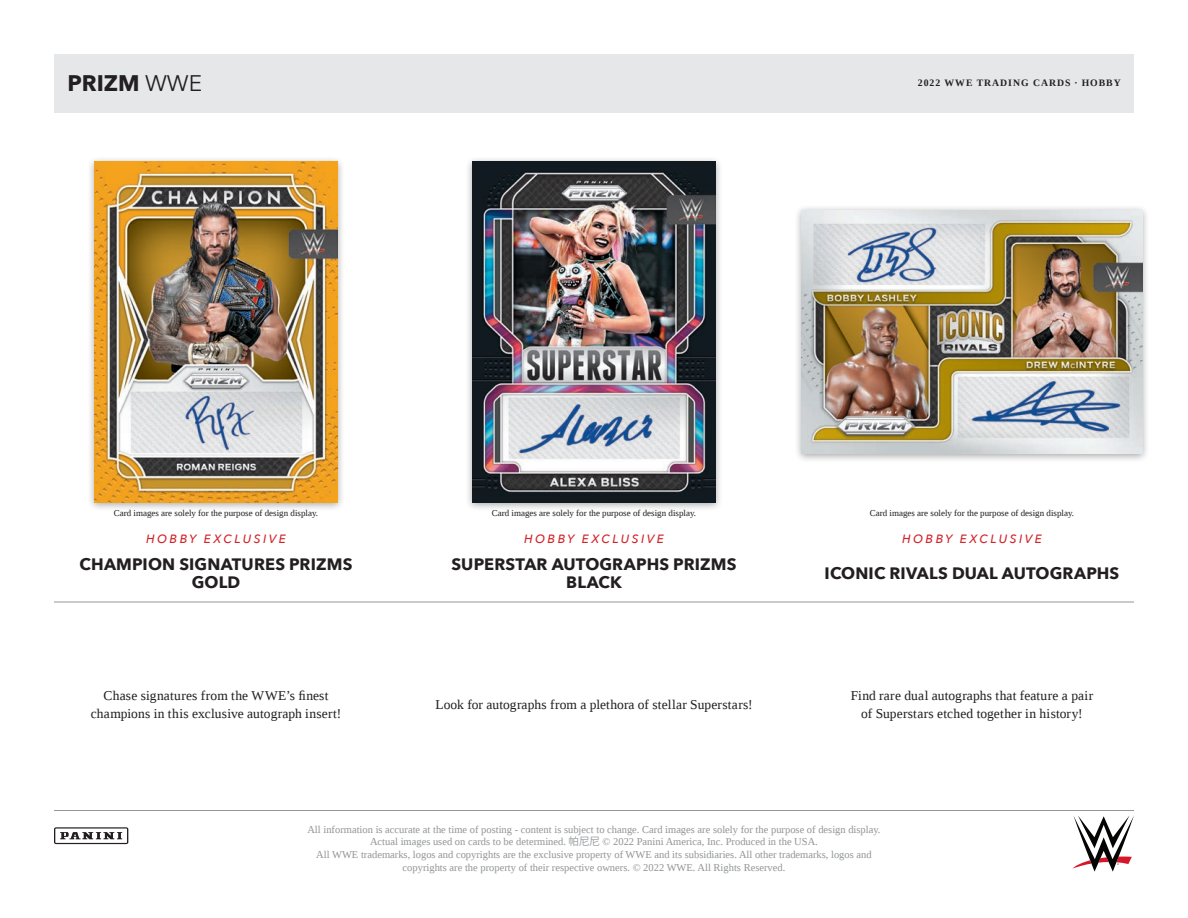
<style>
.page{position:relative;width:1188px;height:918px;background:#fff}
.page>*{position:absolute;margin:0;border:0;box-sizing:border-box;transform-origin:0 0}
.t1{font:700 22.5px "Avenir Next";color:#231f20}
.t2{font:700 16.5px/18px "Avenir Next";letter-spacing:.01em;color:#231f20;text-align:center}
.t3{font:13.5px/18px "Liberation Serif";letter-spacing:.01em;color:#231f20;text-align:center}
.t4{font:italic 500 12px "Avenir Next";letter-spacing:.205em;color:#d1232a}
.t5{font:10.5px/12.6px "Liberation Serif";color:#939598;text-align:center}
.t6{font:700 9.75px "Liberation Serif";letter-spacing:.1em;color:#231f20}
.t7{font:9px "Liberation Serif";color:#231f20}
.s1{font-weight:400}
.s2{font-family:"Koz Go Pr 6 N"}
</style>
<div class="page">
<hr style="left:54px;top:602px;width:1080px;height:1px;background:#939598">
<div style="left:87px;top:156px;width:258px;height:356px;background:#231f20;opacity:.4"></div>
<img style="left:94px;top:162px;width:243px;height:340px">
<div style="left:465px;top:156px;width:258px;height:356px;background:#231f20;opacity:.4"></div>
<img style="left:472px;top:162px;width:244px;height:340px">
<div style="left:795px;top:205px;width:355px;height:258px;background:#231f20;opacity:.4"></div>
<img style="left:802px;top:210px;width:340px;height:243px">
<hr style="left:54px;top:810px;width:1080px;height:1px;background:#939598">
<svg style="left:54px;top:827px;width:74px;height:17px"></svg>
<svg style="left:1072px;top:815px;width:62px;height:57px"></svg>
<div style="left:54px;top:54px;width:1080px;height:58px;background:#e6e7e9"></div>
<p class="t1" style="left:68px;top:64px;width:136px">PRIZM <span class="s1">WWE</span></p>
<p class="t6" style="left:918px;top:77px;width:204px">2022 WWE TRADING CARDS · HOBBY</p>
<p class="t7" style="left:114px;top:507px;width:206px">Card images are solely for the purpose of design display.</p>
<p class="t7" style="left:492px;top:507px;width:206px">Card images are solely for the purpose of design display.</p>
<p class="t7" style="left:870px;top:507px;width:206px">Card images are solely for the purpose of design display.</p>
<p class="t4" style="left:146px;top:531px;width:141px">HOBBY EXCLUSIVE</p>
<p class="t4" style="left:524px;top:531px;width:141px">HOBBY EXCLUSIVE</p>
<p class="t4" style="left:902px;top:531px;width:141px">HOBBY EXCLUSIVE</p>
<p class="t2" style="left:80px;top:555px;width:274px">CHAMPION SIGNATURES PRIZMS<br>GOLD</p>
<p class="t2" style="left:451px;top:555px;width:287px">SUPERSTAR AUTOGRAPHS PRIZMS<br>BLACK</p>
<p class="t2" style="left:825px;top:564px;width:296px">ICONIC RIVALS DUAL AUTOGRAPHS</p>
<p class="t3" style="left:91px;top:687px;width:252px">Chase signatures from the WWE’s finest champions in this exclusive autograph insert!</p>
<p class="t3" style="left:435px;top:696px;width:319px">Look for autographs from a plethora of stellar Superstars!</p>
<p class="t3" style="left:851px;top:687px;width:244px">Find rare dual autographs that feature a pair of Superstars etched together in history!</p>
<p class="t5" style="left:307px;top:823px;width:575px">All information is accurate at the time of posting - content is subject to change. Card images are solely for the purpose of design display.<br>Actual images used on cards to be determined. <span class="s2">帕尼尼</span> © 2022 Panini America, Inc. Produced in the USA.<br>All WWE trademarks, logos and copyrights are the exclusive property of WWE and its subsidiaries. All other trademarks, logos and copyrights are the property of their respective owners. © 2022 WWE. All Rights Reserved.</p>
</div>
